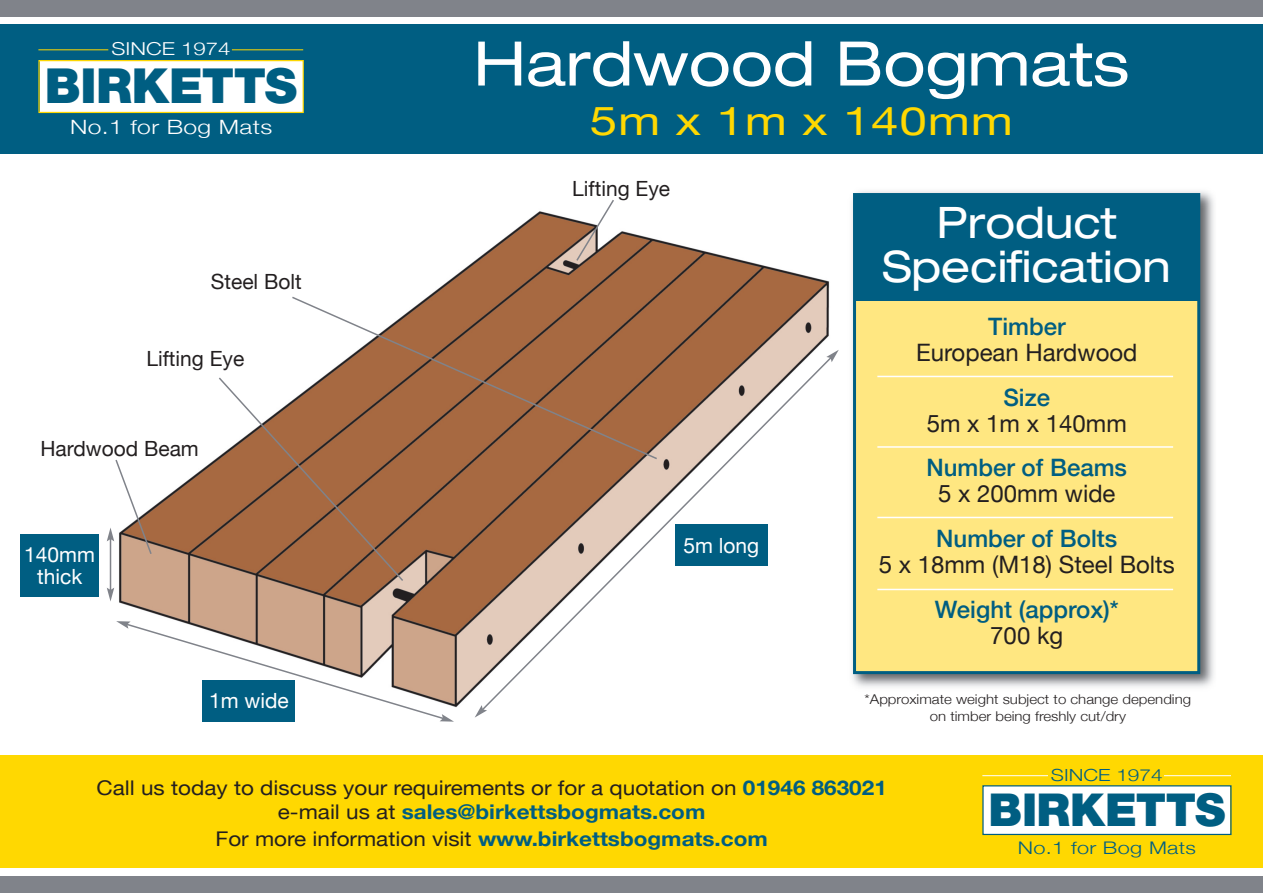
<style>
.page{position:relative;width:1263px;height:893px;background:#fff}
.page>*{position:absolute;margin:0;border:0;box-sizing:border-box;transform-origin:0 0}
.t1{font:expanded 61.5px "Helvetica Neue";color:#fff}
.t2{font:900 48.45px "Helvetica Neue";letter-spacing:-.005em;color:#005e82}
.t3{font:900 45.45px "Helvetica Neue";letter-spacing:-.005em;color:#005e82}
.t4{font:expanded 43.5px/44.7px "Helvetica Neue";color:#fff;text-align:center}
.t5{font:39.6px "Helvetica Neue";letter-spacing:.015em;color:#ffd801;scale:1.25 1}
.t6{font:24px "Helvetica Neue";color:#231f20}
.t7{font:500 24px "Helvetica Neue";color:#005e82}
.t8{font:21px "Helvetica Neue";color:#231f20}
.t9{font:21px/22.2px "Helvetica Neue";color:#fff;text-align:center}
.t10{font:20.25px/24.3px "Helvetica Neue";color:#231f20;text-align:center;scale:1.11 1}
.t11{font:300 19.8px "Helvetica Neue";letter-spacing:.015em;color:#fff;scale:1.25 1}
.t12{font:300 17.85px "Helvetica Neue";color:#fff;scale:1.25 1}
.t13{font:300 17.4px "Helvetica Neue";letter-spacing:.015em;color:#005e82;scale:1.25 1}
.t14{font:300 16.8px "Helvetica Neue";color:#005e82;scale:1.25 1}
.t15{font:300 13.5px/16.5px "Helvetica Neue";color:#231f20;text-align:center;scale:1.11 1}
.s1{font-weight:700;color:#005e82}
</style>
<div class="page">
<div style="left:0;top:0;width:1263px;height:16px;background:#80838a"></div>
<div style="left:0;top:877px;width:1263px;height:16px;background:#80838a"></div>
<div style="left:0;top:24px;width:1263px;height:130px;background:#005e82"></div>
<div style="left:0;top:755px;width:1263px;height:113px;background:#ffd801"></div>
<div style="left:40px;top:61px;width:263px;height:51px;background:#fff"></div>
<div style="left:38px;top:60px;width:266px;height:53px;border:1px solid #ffd801"></div>
<hr style="left:38px;top:50px;width:70px;height:1px;background:#ffd801">
<hr style="left:232px;top:50px;width:71px;height:1px;background:#ffd801">
<div style="left:984px;top:786px;width:246px;height:48px;background:#fff"></div>
<div style="left:982px;top:785px;width:249px;height:50px;border:1px solid #005e82"></div>
<hr style="left:982px;top:775px;width:66px;height:1px;background:#fff">
<hr style="left:1164px;top:775px;width:67px;height:1px;background:#fff">
<img style="left:119px;top:211px;width:711px;height:496px">
<img style="left:852px;top:191px;width:362px;height:496px">
<div style="left:856px;top:196px;width:341px;height:475px;background:#ffe781"></div>
<div style="left:853px;top:193px;width:347px;height:481px;border:3px solid #005e82"></div>
<div style="left:855px;top:196px;width:343px;height:105px;background:#005e82"></div>
<hr style="left:877px;top:376px;width:296px;height:1px;background:#fff">
<hr style="left:877px;top:446px;width:296px;height:2px;background:#fff">
<hr style="left:877px;top:517px;width:296px;height:1px;background:#fff">
<hr style="left:877px;top:589px;width:296px;height:1px;background:#fff">
<svg style="left:480px;top:356px;width:350px;height:351px"></svg>
<svg style="left:475px;top:705px;width:12px;height:13px"></svg>
<svg style="left:826px;top:350px;width:13px;height:12px"></svg>
<div style="left:675px;top:524px;width:92px;height:42px;background:#005e82"></div>
<div style="left:20px;top:534px;width:79px;height:62px;background:#005e82"></div>
<svg style="left:116px;top:621px;width:338px;height:101px"></svg>
<hr style="left:110px;top:539px;width:1px;height:51px;background:#80838a">
<svg style="left:107px;top:588px;width:7px;height:13px"></svg>
<svg style="left:575px;top:200px;width:40px;height:62px"></svg>
<svg style="left:217px;top:376px;width:188px;height:207px;background:#ad7c5c"></svg>
<svg style="left:290px;top:295px;width:369px;height:166px;background:#ac7958"></svg>
<svg style="left:107px;top:458px;width:46px;height:98px"></svg>
<p class="t12" style="left:111px;top:38px;width:97px">SINCE 1974</p>
<h2 class="t2" style="left:45px;top:68px;width:254px">BIRKETTS</h2>
<p class="t11" style="left:70px;top:115px;width:163px">No.1 for Bog Mats</p>
<p class="t8" style="left:211px;top:269px;width:92px">Steel Bolt</p>
<p class="t8" style="left:146px;top:346px;width:99px">Lifting Eye</p>
<p class="t8" style="left:40px;top:436px;width:160px">Hardwood Beam</p>
<p class="t9" style="left:24px;top:543px;width:72px">140mm thick</p>
<p class="t9" style="left:209px;top:689px;width:81px">1m wide</p>
<h1 class="t1" style="left:474px;top:42px;width:657px">Hardwood Bogmats</h1>
<h3 class="t5" style="left:590px;top:97px;width:340px">5m x 1m x 140mm</h3>
<p class="t8" style="left:572px;top:176px;width:99px">Lifting Eye</p>
<p class="t9" style="left:683px;top:534px;width:77px">5m long</p>
<h3 class="t4" style="left:882px;top:204px;width:290px">Product<br>Specification</h3>
<p class="t7" style="left:988px;top:311px;width:79px">Timber</p>
<p class="t6" style="left:916px;top:338px;width:223px">European Hardwood</p>
<p class="t7" style="left:1003px;top:382px;width:48px">Size</p>
<p class="t6" style="left:927px;top:409px;width:202px">5m x 1m x 140mm</p>
<p class="t7" style="left:926px;top:453px;width:202px">Number of Beams</p>
<p class="t6" style="left:938px;top:480px;width:179px">5 x 200mm wide</p>
<p class="t7" style="left:936px;top:524px;width:182px">Number of Bolts</p>
<p class="t6" style="left:879px;top:550px;width:298px">5 x 18mm (M18) Steel Bolts</p>
<p class="t7" style="left:935px;top:595px;width:186px">Weight (approx)*</p>
<p class="t6" style="left:990px;top:621px;width:74px">700 kg</p>
<p class="t15" style="left:865px;top:691px;width:296px">*Approximate weight subject to change depending on timber being freshly cut/dry</p>
<p class="t10" style="left:96px;top:775px;width:713px">Call us today to discuss your requirements or for a quotation on <span class="s1">01946 863021 </span>e-mail us at <span class="s1">sales@birkettsbogmats.com</span></p>
<p class="t10" style="left:215px;top:826px;width:499px">For more information visit <span class="s1">www.birkettsbogmats.com</span></p>
<p class="t14" style="left:1051px;top:764px;width:91px">SINCE 1974</p>
<h3 class="t3" style="left:988px;top:793px;width:238px">BIRKETTS</h3>
<p class="t13" style="left:1018px;top:837px;width:144px">No.1 for Bog Mats</p>
</div>
